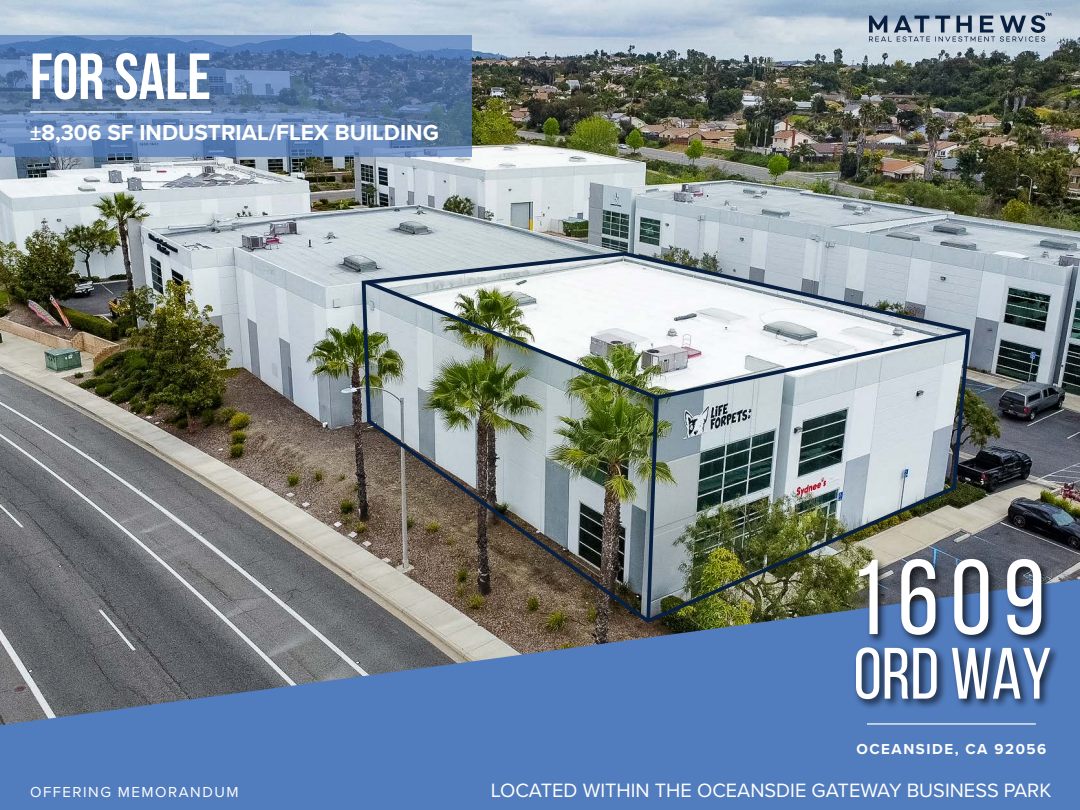
<style>
.page{position:relative;width:1080px;height:810px;background:#fff}
.page>*{position:absolute;margin:0;border:0;box-sizing:border-box;transform-origin:0 0}
.t1{font:106.25px "Bebas Neue";color:#fff}
.t2{font:72.5px "Bebas Neue";color:#fff}
.t3{font:700 65px "Bebas Neue";color:#fff}
.t4{font:700 22.5px "Proxima Nova";color:#fff}
.t5{font:20px "Proxima Nova";color:#fff}
.t6{font:15px "Proxima Nova";letter-spacing:.1em;color:#fff}
.t7{font:700 15px "Proxima Nova";letter-spacing:.105em;color:#fff}
</style>
<div class="page">
<img style="left:0;top:0;width:1080px;height:579px">
<img style="left:1031px;top:83px;width:49px;height:496px">
<svg style="left:0;top:35px;width:472px;height:122px;background:#5d7ead"></svg>
<hr style="left:30px;top:111px;width:181px;height:2px;background:#fff">
<svg style="left:869px;top:13px;width:182px;height:29px;background:#91a1b2"></svg>
<svg style="left:0;top:579px;width:1080px;height:231px;background:#5979a9"></svg>
<hr style="left:867px;top:723px;width:169px;height:2px;background:#fff">
<div style="left:853px;top:556px;width:207px;height:154px;background:#000;opacity:.75"></div>
<img style="left:360px;top:249px;width:612px;height:376px">
<img style="left:362px;top:278px;width:298px;height:348px">
<svg style="left:653px;top:328px;width:319px;height:74px"></svg>
<h3 class="t3" style="left:30px;top:41px;width:183px">FOR SALE</h3>
<p class="t4" style="left:30px;top:115px;width:410px">±8,306 SF INDUSTRIAL/FLEX BUILDING</p>
<h1 class="t1" style="left:850px;top:540px;width:196px">1609</h1>
<h2 class="t2" style="left:854px;top:634px;width:199px">ORD WAY</h2>
<p class="t7" style="left:856px;top:738px;width:192px">OCEANSIDE, CA 92056</p>
<p class="t6" style="left:30px;top:780px;width:210px">OFFERING MEMORANDUM</p>
<p class="t5" style="left:491px;top:775px;width:562px">LOCATED WITHIN THE OCEANSDIE GATEWAY BUSINESS PARK</p>
</div>
